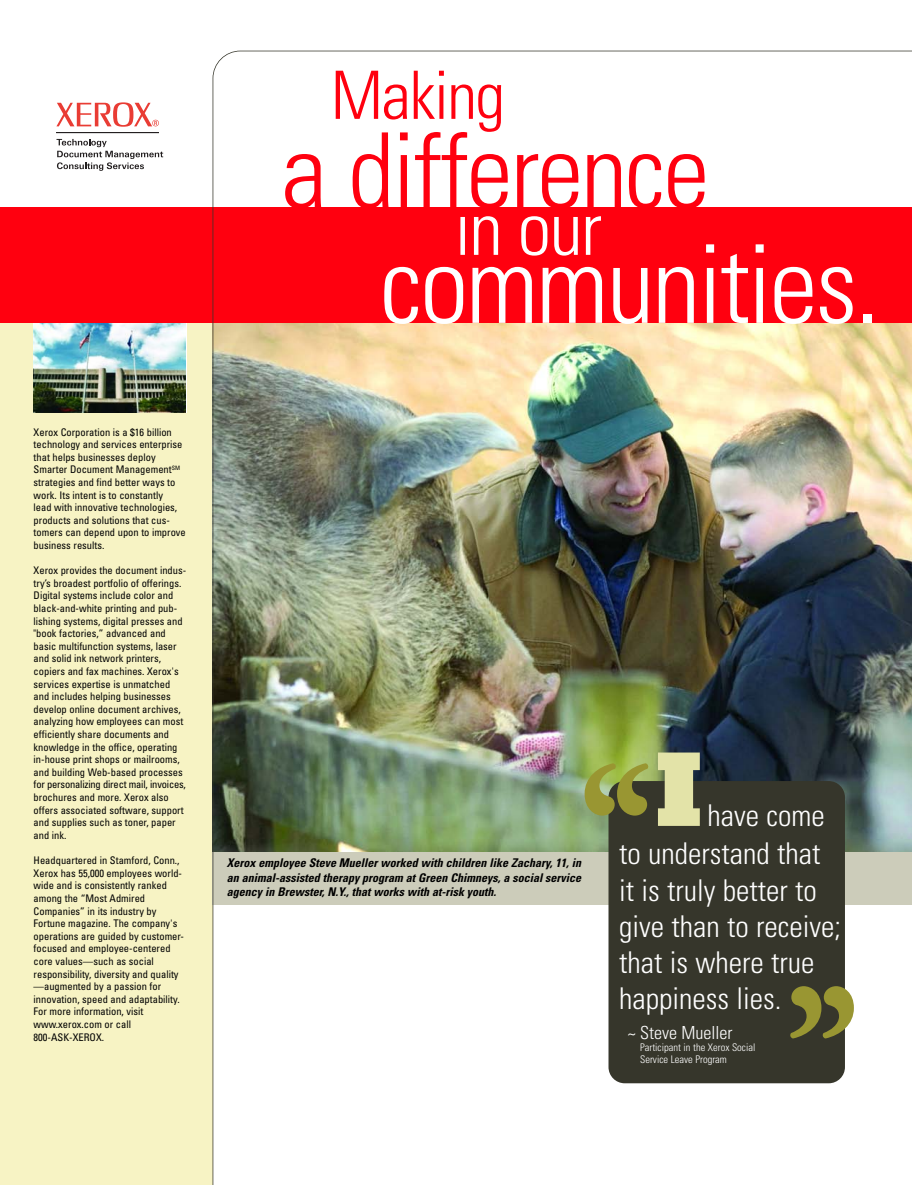
<style>
.page{position:relative;width:912px;height:1185px;background:#fff}
.page>*{position:absolute;margin:0;border:0;box-sizing:border-box;transform-origin:0 0}
.t1{font:700 179.1px "Adobe Garamond";color:#999632}
.t2{font:300 condensed 108.75px "Univers";letter-spacing:-.02em;color:#fff}
.t3{font:300 condensed 104.25px "Univers";letter-spacing:-.02em;color:#ff000f}
.t4{font:300 condensed 75px "Univers";color:#fff}
.t5{font:300 condensed 66.75px "Univers";letter-spacing:-.02em;color:#ff000f}
.t6{font:300 condensed 30px/36px "Univers";color:#fff;text-align:right}
.t7{font:300 condensed 18px "Univers";color:#fff}
.t8{font:italic 700 condensed 12px/14.4px "Univers";color:#000;text-align:justify}
.t9{font:condensed 10.5px/12.6px "Univers";color:#000}
.t10{font:300 condensed 10.5px/12px "Univers";color:#fff}
</style>
<div class="page">
<div style="left:0;top:312px;width:212px;height:873px;background:#f7f3c4"></div>
<img style="left:33px;top:323px;width:152px;height:90px">
<div style="left:0;top:208px;width:911px;height:115px;background:#ff000f"></div>
<svg style="left:56px;top:102px;width:103px;height:25px"></svg>
<hr style="left:56px;top:132px;width:103px;height:1px;background:#231f20">
<svg style="left:56px;top:139px;width:107px;height:32px"></svg>
<img style="left:212px;top:51px;width:699px;height:1134px">
<h3 class="t5" style="left:331px;top:71px;width:176px">Making</h3>
<h3 class="t3" style="left:281px;top:132px;width:430px">a difference</h3>
<h3 class="t4" style="left:454px;top:201px;width:149px">in our</h3>
<h2 class="t2" style="left:380px;top:244px;width:500px">communities.</h2>
<p class="t9" style="left:34px;top:426px;width:154px">Xerox Corporation is a $16 billion technology and services enterprise that helps businesses deploy<br>Smarter Document Management<sup>SM </sup>strategies and find better ways to work. Its intent is to constantly<br>lead with innovative technologies, products and solutions that cus&shy;tomers can depend upon to improve business results.</p>
<p class="t9" style="left:34px;top:565px;width:154px">Xerox provides the document indus&shy;try’s broadest portfolio of offerings.<br>Digital systems include color and black-and-white printing and pub&shy;lishing systems, digital presses and "book factories,” advanced and basic multifunction systems, laser and solid ink network printers, copiers and fax machines. Xerox's services expertise is unmatched and includes helping businesses develop online document archives, analyzing how employees can most efficiently share documents and knowledge in the office, operating in-house print shops or mailrooms, and building Web-based processes for personalizing direct mail, invoices, brochures and more. Xerox also offers associated software, support and supplies such as toner, paper and ink.</p>
<p class="t9" style="left:34px;top:855px;width:152px">Headquartered in Stamford, Conn.,<br>Xerox has 55,000 employees world&shy;wide and is consistently ranked among the “Most Admired<br>Companies” in its industry by<br>Fortune magazine. The company's operations are guided by customer&shy;focused and employee-centered core values—such as social responsibility, diversity and quality —augmented by a passion for innovation, speed and adaptability.<br>For more information, visit www.xerox.com or call<br>800-ASK-XEROX.</p>
<h1 class="t1" style="left:577px;top:761px;width:128px"><sup>I</sup>‘ ‘</h1>
<h3 class="t6" style="left:619px;top:798px;width:207px;line-height:38.8px">have come<br>to understand that</h3>
<h3 class="t6" style="left:619px;top:875px;width:223px;text-align:left">it is truly better to give than to receive; that is where true happiness lies.</h3>
<h3 class="t7" style="left:627px;top:1025px;width:106px">~ Steve Mueller</h3>
<p class="t10" style="left:640px;top:1042px;width:117px">Participant in the Xerox Social<br>Service Leave Program</p>
<p class="t8" style="left:227px;top:857px;width:358px">Xerox employee Steve Muellerworked with children like Zachary,11,in an animal-assisted therapy program atGreen Chimneys,a socialservice agency in Brewster,N.Y.,thatworks with at-risk youth.</p>
<h1 class="t1" style="left:860px;top:1041px;width:79px;rotate:-180deg">‘‘</h1>
</div>
